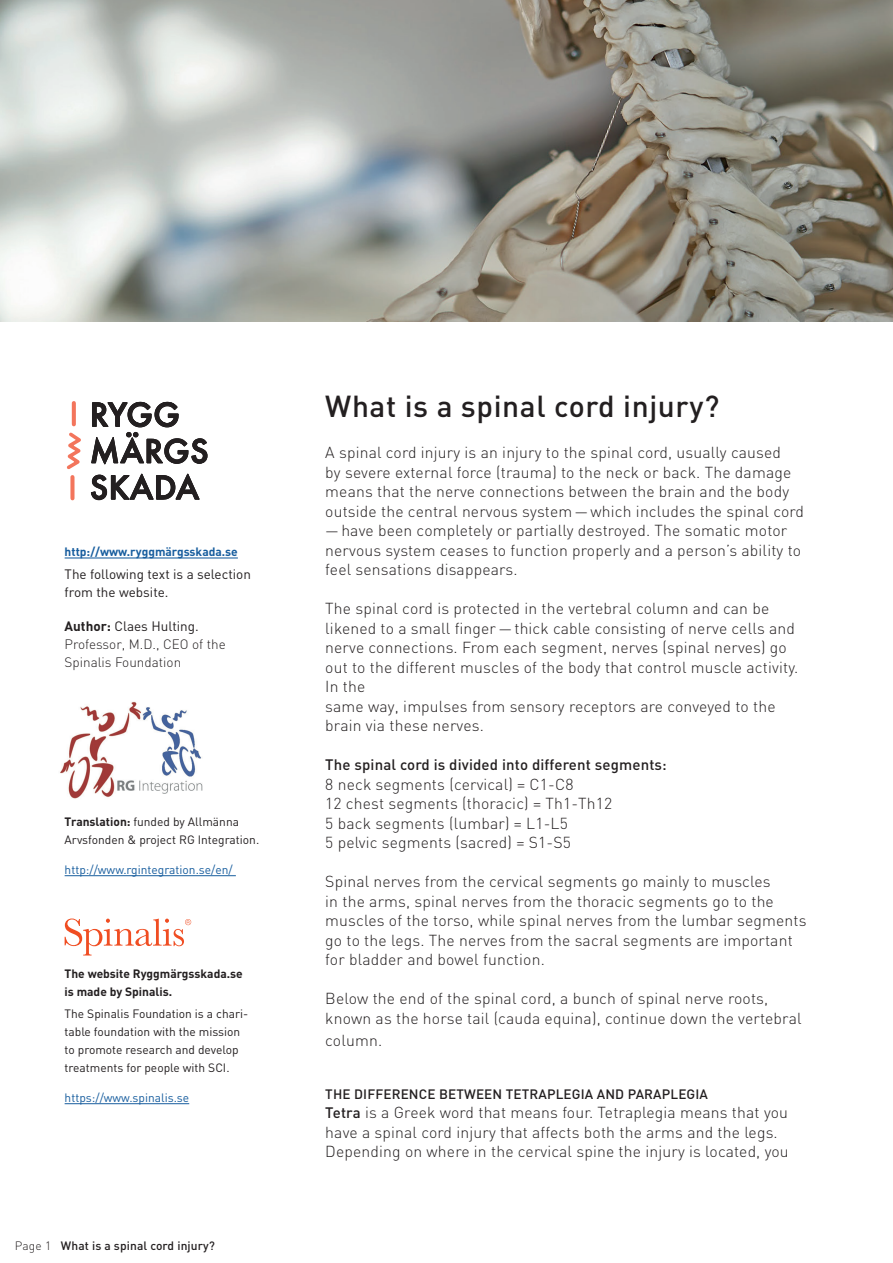
<style>
.page{position:relative;width:893px;height:1263px;background:#fff}
.page>*{position:absolute;margin:0;border:0;box-sizing:border-box;transform-origin:0 0}
.t1{font:500 31.35px/36.5px "Futura";letter-spacing:.02em;color:#231f20}
.t2{font:500 30px "DIN";letter-spacing:.02em;color:#231f20}
.t3{font:300 15.75px/19.5px "DIN";letter-spacing:.01em;color:#231f20}
.t4{font:500 15px "DIN";letter-spacing:.01em;color:#231f20}
.t5{font:300 13.5px/18px "DIN";color:#231f20}
.t6{font:500 13.5px "DIN";letter-spacing:.01em;color:#231f20}
.t7{font:13.5px/18px "DIN";color:#231f20}
.t8{font:12px/18px "DIN";color:#231f20}
.t9{font:12px "DIN";color:#175d9e}
.t10{font:700 12px/18px "DIN";color:#231f20}
.t11{font:500 12px "DIN";letter-spacing:.01em;color:#231f20}
.t12{font:700 12px "DIN";color:#175d9e}
.s1{font-weight:700}
.s2{font-weight:400}
.s3{font-weight:300}
.s4{font-weight:500;font-size:15px}
</style>
<div class="page">
<svg style="left:66px;top:402px;width:141px;height:98px"></svg>
<hr style="left:65px;top:557px;width:173px;height:1px;background:#175d9e">
<svg style="left:65px;top:918px;width:126px;height:37px"></svg>
<img style="left:0;top:0;width:893px;height:322px">
<img style="left:60px;top:701px;width:143px;height:98px">
<hr style="left:65px;top:875px;width:171px;height:1px;background:#175d9e">
<hr style="left:65px;top:1103px;width:124px;height:1px;background:#175d9e">
<h1 class="t1" style="left:90px;top:396px;width:120px">RYGG<br>MÄRGS<br>SKADA</h1>
<p class="t12" style="left:65px;top:544px;width:175px">http://www.ryggmärgsskada.se</p>
<p class="t7" style="left:65px;top:565px;width:188px">The following text is a selection from the website.</p>
<p class="t5" style="left:65px;top:617px;width:163px"><span class="s1">Author:</span> <span class="s2">Claes Hulting.<br></span>Professor, M.D., CEO of the<br>Spinalis Foundation</p>
<p class="t8" style="left:65px;top:812px;width:196px"><span class="s1">Translation:</span> funded by Allmänna<br>Arvsfonden &amp; project RG Integration.</p>
<p class="t9" style="left:65px;top:862px;width:170px">http://www.rgintegration.se/en/</p>
<p class="t10" style="left:65px;top:964px;width:180px">The website Ryggmärgsskada.se is made by Spinalis.</p>
<p class="t8" style="left:65px;top:1004px;width:185px">The Spinalis Foundation is a chari&shy;table foundation with the mission to promote research and develop treatments for people with SCI.</p>
<p class="t9" style="left:65px;top:1090px;width:126px">https://www.spinalis.se</p>
<p class="t11" style="left:15px;top:1237px;width:202px"><span class="s3">Page 1</span> What is a spinal cord injury?</p>
<h2 class="t2" style="left:325px;top:387px;width:396px">What is a spinal cord injury?</h2>
<p class="t3" style="left:325px;top:443px;width:480px">A spinal cord injury is an injury to the spinal cord, usually caused<br>by severe external force (trauma) to the neck or back. The damage means that the nerve connections between the brain and the body outside the central nervous system—which includes the spinal cord —have been completely or partially destroyed. The somatic motor nervous system ceases to function properly and a person’s ability to feel sensations disappears.</p>
<p class="t3" style="left:325px;top:599px;width:475px">The spinal cord is protected in the vertebral column and can be likened to a small finger—thick cable consisting of nerve cells and nerve connections. From each segment, nerves (spinal nerves) go out to the different muscles of the body that control muscle activity.<br>In the<br>same way, impulses from sensory receptors are conveyed to the brain via these nerves.</p>
<p class="t4" style="left:325px;top:755px;width:343px">The spinal cord is divided into different segments:</p>
<p class="t3" style="left:325px;top:774px;width:288px">8 neck segments (cervical) = C1-C8<br>12 chest segments (thoracic) = Th1-Th12<br>5 back segments (lumbar) = L1-L5<br>5 pelvic segments (sacred) = S1-S5</p>
<p class="t3" style="left:325px;top:872px;width:483px">Spinal nerves from the cervical segments go mainly to muscles<br>in the arms, spinal nerves from the thoracic segments go to the muscles of the torso, while spinal nerves from the lumbar segments go to the legs. The nerves from the sacral segments are important for bladder and bowel function.</p>
<p class="t3" style="left:325px;top:989px;width:478px">Below the end of the spinal cord, a bunch of spinal nerve roots, known as the horse tail (cauda equina), continue down the vertebral</p>
<p class="t3" style="left:325px;top:1030px;width:58px">column.</p>
<p class="t6" style="left:325px;top:1085px;width:384px">THE DIFFERENCE BETWEEN TETRAPLEGIA AND PARAPLEGIA</p>
<p class="t3" style="left:325px;top:1103px;width:465px"><span class="s4">Tetra</span> is a Greek word that means four. Tetraplegia means that you have a spinal cord injury that affects both the arms and the legs.<br>Depending on where in the cervical spine the injury is located, you</p>
</div>
